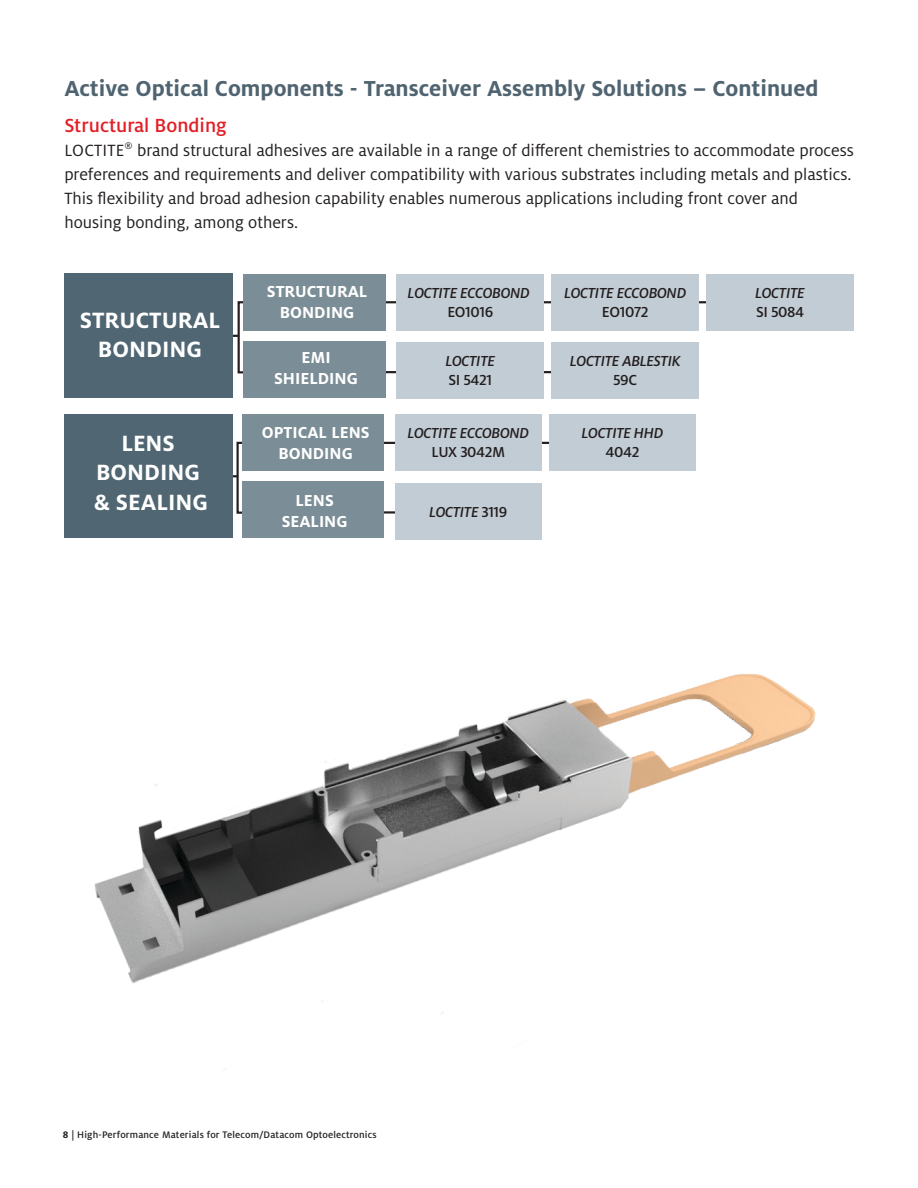
<style>
.page{position:relative;width:918px;height:1188px;background:#fff}
.page>*{position:absolute;margin:0;border:0;box-sizing:border-box;transform-origin:0 0}
.t1{font:700 24.6px/29.4px "Henkel Milo";color:#fff;text-align:center}
.t2{font:700 24.45px/29.4px "Henkel Milo";color:#fff;text-align:center}
.Table_Text{font:700 24px "Henkel Milo";color:#4f6470}
.Table_Text-2{font:500 21px "Henkel Milo";color:#e31e26}
.Table_Text-3{font:18px/24px "Henkel Milo";color:#231f20}
.t3{font:700 17.7px/21.1px "Henkel Milo";color:#fff;text-align:center}
.t4{font:700 17.55px/21.1px "Henkel Milo";color:#fff;text-align:center}
.t5{font:italic 500 16.05px/19.4px "Henkel Milo";letter-spacing:-.025em;color:#221e1f;text-align:center}
.Column_left_7_9_blac{font:500 10.5px "Henkel Milo";letter-spacing:.015em;color:#231f20}
.s1{font-style:normal}
.s2{font-weight:700}
</style>
<div class="page">
<hr style="left:189px;top:335px;width:50px;height:2px;background:#231f20">
<svg style="left:236px;top:300px;width:471px;height:75px"></svg>
<div style="left:64px;top:274px;width:169px;height:124px;background:#506773"></div>
<div style="left:244px;top:274px;width:142px;height:57px;background:#7b8d96"></div>
<div style="left:244px;top:341px;width:142px;height:57px;background:#7b8d96"></div>
<div style="left:397px;top:274px;width:147px;height:57px;background:#c2ccd4"></div>
<div style="left:552px;top:274px;width:147px;height:57px;background:#c2ccd4"></div>
<div style="left:707px;top:274px;width:147px;height:57px;background:#c2ccd4"></div>
<div style="left:397px;top:342px;width:147px;height:57px;background:#c2ccd4"></div>
<div style="left:552px;top:342px;width:147px;height:57px;background:#c2ccd4"></div>
<hr style="left:189px;top:475px;width:49px;height:2px;background:#231f20">
<svg style="left:235px;top:441px;width:314px;height:73px"></svg>
<div style="left:64px;top:414px;width:168px;height:124px;background:#506773"></div>
<div style="left:242px;top:414px;width:142px;height:57px;background:#7b8d96"></div>
<div style="left:242px;top:481px;width:142px;height:57px;background:#7b8d96"></div>
<div style="left:395px;top:415px;width:147px;height:56px;background:#c2ccd4"></div>
<div style="left:549px;top:415px;width:147px;height:56px;background:#c2ccd4"></div>
<div style="left:395px;top:483px;width:147px;height:56px;background:#c2ccd4"></div>
<img style="left:94px;top:673px;width:722px;height:341px">
<p class="Table_Text" style="left:64px;top:75px;width:756px">Active Optical Components - Transceiver Assembly Solutions – Continued</p>
<p class="Table_Text-2" style="left:64px;top:114px;width:164px">Structural Bonding</p>
<p class="Table_Text-3" style="left:64px;top:139px;width:791px">LOCTITE<sup>®</sup> brand structural adhesives are available in a range of different chemistries to accommodate process preferences and requirements and deliver compatibility with various substrates including metals and plastics.<br>This flexibility and broad adhesion capability enables numerous applications including front cover and housing bonding, among others.</p>
<p class="t1" style="left:80px;top:305px;width:142px">STRUCTURAL<br>BONDING</p>
<p class="t3" style="left:267px;top:281px;width:102px">STRUCTURAL<br>BONDING</p>
<p class="t3" style="left:274px;top:347px;width:85px">EMI<br>SHIELDING</p>
<p class="t2" style="left:94px;top:429px;width:116px">LENS<br>BONDING &amp; SEALING</p>
<p class="t4" style="left:262px;top:421px;width:109px">OPTICAL LENS<br>BONDING</p>
<p class="t4" style="left:282px;top:490px;width:67px">LENS<br>SEALING</p>
<p class="t5" style="left:408px;top:283px;width:124px">LOCTITE ECCOBOND<br><span class="s1">EO1016</span></p>
<p class="t5" style="left:564px;top:283px;width:124px">LOCTITE ECCOBOND<br><span class="s1">EO1072</span></p>
<p class="t5" style="left:755px;top:283px;width:51px;text-align:left">LOCTITE<br><span class="s1">SI 5084</span></p>
<p class="t5" style="left:445px;top:351px;width:51px;text-align:left">LOCTITE<br><span class="s1">SI 5421</span></p>
<p class="t5" style="left:570px;top:351px;width:112px">LOCTITE ABLESTIK<br><span class="s1">59C</span></p>
<p class="t5" style="left:407px;top:424px;width:123px">LOCTITE ECCOBOND<br><span class="s1">LUX 3042M</span></p>
<p class="t5" style="left:582px;top:424px;width:83px">LOCTITE HHD<br><span class="s1">4042</span></p>
<p class="t5" style="left:429px;top:502px;width:80px">LOCTITE <span class="s1">3119</span></p>
<p class="Column_left_7_9_blac" style="left:63px;top:1129px;width:315px"><span class="s2">8</span> | High-Performance Materials for Telecom/Datacom Optoelectronics</p>
</div>
